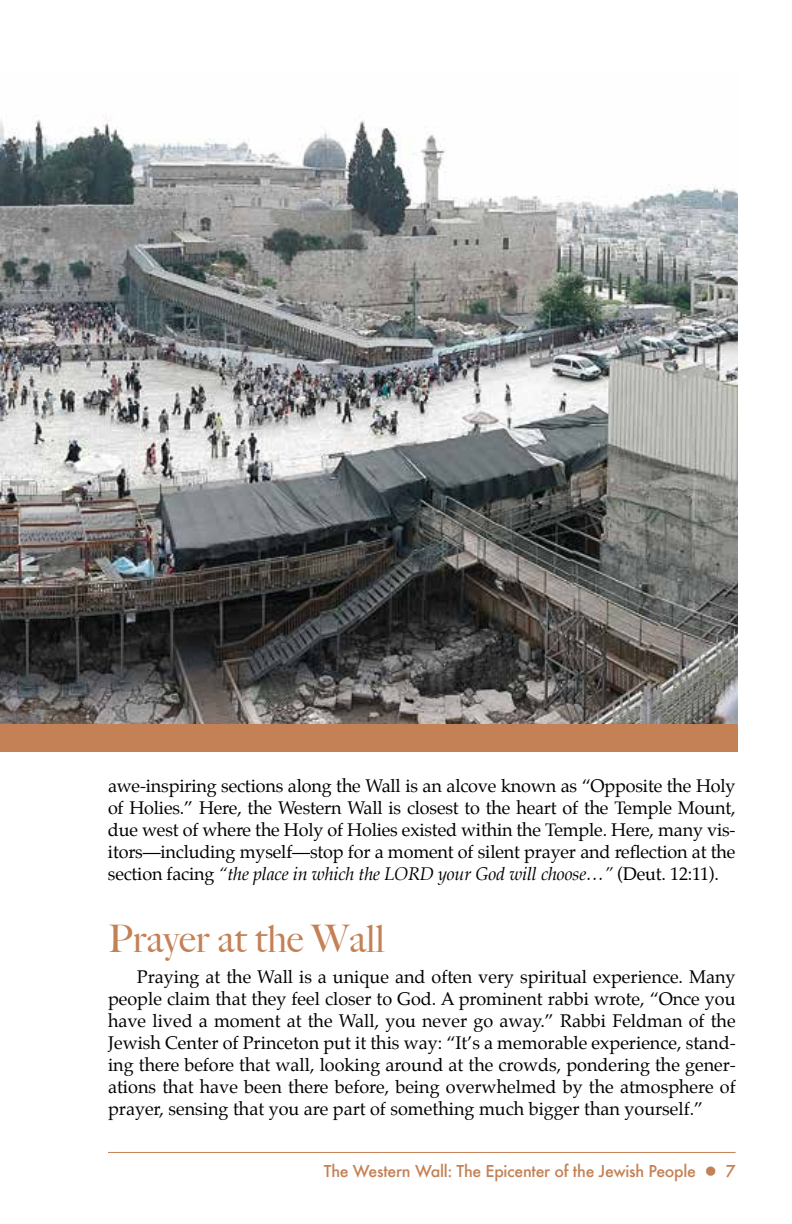
<style>
.page{position:relative;width:792px;height:1224px;background:#fff}
.page>*{position:absolute;margin:0;border:0;box-sizing:border-box;transform-origin:0 0}
.t1{font:500 38px "Big Caslon";color:#c48155}
.t2{font:18px/22px "Palatino";letter-spacing:-.01em;color:#000;text-align:justify}
.t3{font:500 16px "Futura";letter-spacing:-.02em;color:#c48155}
.s1{font-style:italic}
</style>
<div class="page">
<hr style="left:108px;top:1152px;width:628px;height:1px;background:#c48155">
<img style="left:1px;top:116px;width:737px;height:608px">
<img style="left:0;top:72px;width:1px;height:652px">
<div style="left:0;top:724px;width:738px;height:28px;background:#c48155"></div>
<p class="t2" style="left:108px;top:777px;width:629px">awe-inspiring sections along the Wall is an alcove known as “Opposite the Holy of Holies.” Here, the Western Wall is closest to the heart of the Temple Mount, due west of where the Holy of Holies existed within the Temple. Here, many vis&shy;itors—including myself—stop for a moment of silent prayer and reflection at the section facing <span class="s1">“the place in which the LORD your God will choose…”</span> (Deut. 12:11).</p>
<h1 class="t1" style="left:108px;top:917px;width:278px">Prayer at the Wall</h1>
<p class="t2" style="left:108px;top:968px;width:629px;text-indent:29px">Praying at the Wall is a unique and often very spiritual experience. Many people claim that they feel closer to God. A prominent rabbi wrote, “Once you have lived a moment at the Wall, you never go away.” Rabbi Feldman of the Jewish Center of Princeton put it this way: “It’s a memorable experience, stand&shy;ing there before that wall, looking around at the crowds, pondering the gener&shy;ations that have been there before, being overwhelmed by the atmosphere of prayer, sensing that you are part of something much bigger than yourself.”</p>
<p class="t3" style="left:324px;top:1161px;width:413px">The Western Wall: The Epicenter of the Jewish People ● 7</p>
</div>
